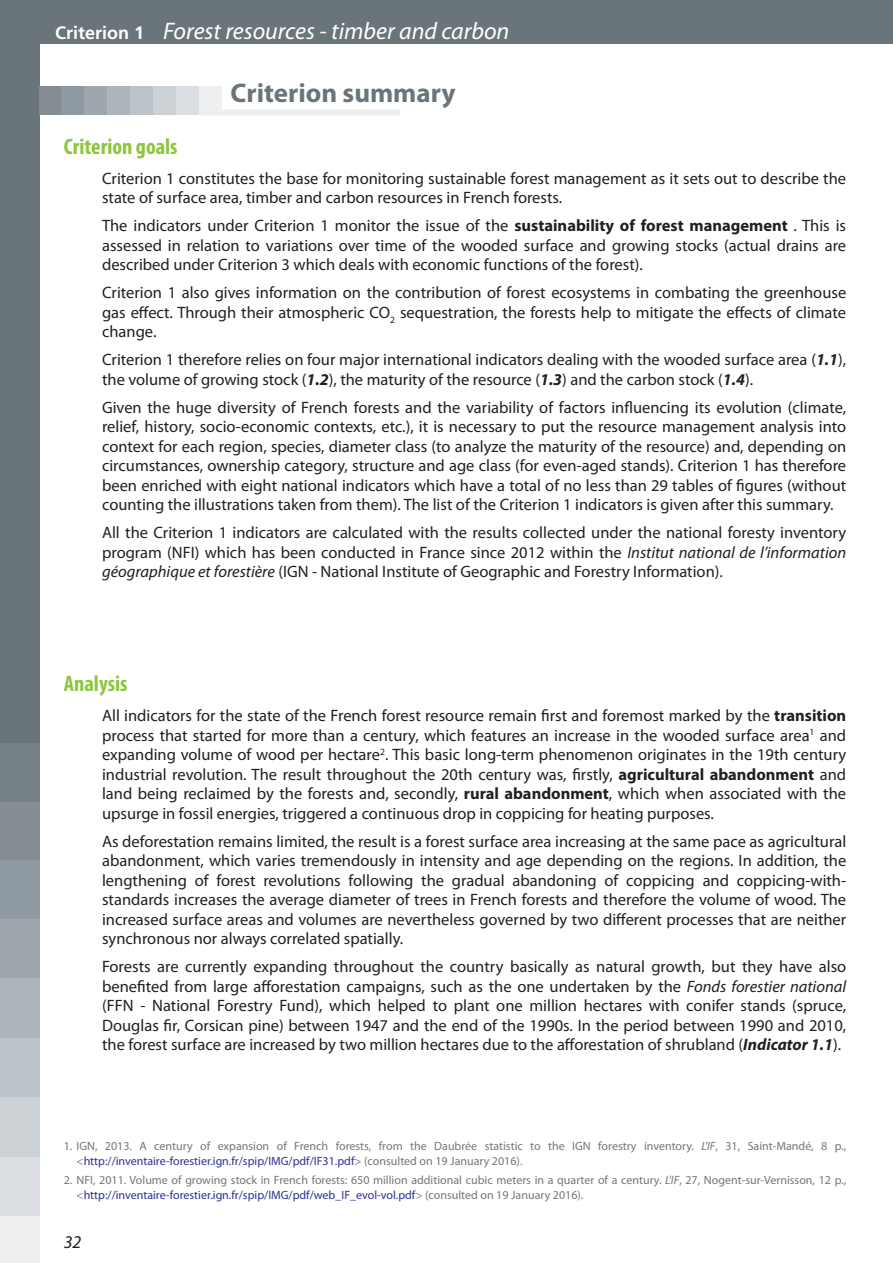
<style>
.page{position:relative;width:893px;height:1263px;background:#fff}
.page>*{position:absolute;margin:0;border:0;box-sizing:border-box;transform-origin:0 0}
.t1{font:700 27px "Myriad Pro";color:#6a747b}
.t2{font:italic 24px "Myriad Pro";color:#fff}
.t3{font:700 condensed 22.5px "Myriad Pro";color:#8bc63e}
.t4{font:italic 18px "Myriad Pro";color:#231f20}
.t5{font:16.5px/19.5px "Myriad Pro";color:#231f20;text-align:justify}
.t6{font:12px/15px "Myriad Pro";color:#757679}
.s1{font-family:"Frutiger";font-weight:700;font-style:normal;font-size:18px}
.s2{font-weight:700}
.s3{font-weight:700;font-style:italic}
.s4{font-style:italic}
.s5{color:#2e3092}
</style>
<div class="page">
<div style="left:1px;top:0;width:892px;height:44px;background:#6a747b"></div>
<div style="left:0;top:0;width:39px;height:1263px;background:#6a747b"></div>
<div style="left:0;top:744px;width:39px;height:59px;background:#768087"></div>
<div style="left:0;top:802px;width:39px;height:60px;background:#838d93"></div>
<div style="left:0;top:860px;width:39px;height:60px;background:#8f99a1"></div>
<div style="left:0;top:919px;width:39px;height:60px;background:#9ea6ae"></div>
<div style="left:0;top:978px;width:39px;height:60px;background:#adb4ba"></div>
<div style="left:0;top:1038px;width:39px;height:59px;background:#bcc3c8"></div>
<div style="left:0;top:1097px;width:39px;height:60px;background:#ccd1d5"></div>
<div style="left:0;top:1157px;width:39px;height:59px;background:#dadee2"></div>
<div style="left:0;top:1216px;width:39px;height:47px;background:#edeff1"></div>
<div style="left:39px;top:87px;width:23px;height:28px;background:#838d93"></div>
<div style="left:61px;top:87px;width:23px;height:28px;background:#8f99a1"></div>
<div style="left:84px;top:87px;width:23px;height:28px;background:#9ea6ae"></div>
<div style="left:107px;top:87px;width:23px;height:28px;background:#adb4ba"></div>
<div style="left:130px;top:87px;width:23px;height:28px;background:#bcc3c8"></div>
<div style="left:153px;top:87px;width:23px;height:28px;background:#ccd1d5"></div>
<div style="left:176px;top:87px;width:23px;height:28px;background:#dadee2"></div>
<div style="left:199px;top:87px;width:23px;height:28px;background:#edeff1"></div>
<div style="left:199px;top:109px;width:201px;height:6px;background:#edeff1"></div>
<h2 class="t2" style="left:55px;top:16px;width:456px"><span class="s1">Criterion 1</span> Forest resources - timber and carbon</h2>
<h3 class="t3" style="left:64px;top:132px;width:115px">Criterion goals</h3>
<h1 class="t1" style="left:230px;top:75px;width:227px">Criterion summary</h1>
<p class="t5" style="left:102px;top:168px;width:746px">Criterion 1 constitutes the base for monitoring sustainable forest management as it sets out to describe the state of surface area, timber and carbon resources in French forests.</p>
<p class="t5" style="left:102px;top:216px;width:746px">The indicators under Criterion 1 monitor the issue of the <span class="s2">sustainability of forest management</span> . This is assessed in relation to variations over time of the wooded surface and growing stocks (actual drains are described under Criterion 3 which deals with economic functions of the forest).</p>
<p class="t5" style="left:102px;top:283px;width:746px">Criterion 1 also gives information on the contribution of forest ecosystems in combating the greenhouse gas effect. Through their atmospheric CO<sub>2</sub> sequestration, the forests help to mitigate the effects of climate change.</p>
<p class="t5" style="left:102px;top:350px;width:746px">Criterion 1 therefore relies on four major international indicators dealing with the wooded surface area (<span class="s3">1.1</span>), the volume of growing stock (<span class="s3">1.2</span>), the maturity of the resource (<span class="s3">1.3</span>) and the carbon stock (<span class="s3">1.4</span>).</p>
<p class="t5" style="left:102px;top:397px;width:746px">Given the huge diversity of French forests and the variability of factors influencing its evolution (climate, relief, history, socio-economic contexts, etc.), it is necessary to put the resource management analysis into context for each region, species, diameter class (to analyze the maturity of the resource) and, depending on circumstances, ownership category, structure and age class (for even-aged stands). Criterion 1 has therefore been enriched with eight national indicators which have a total of no less than 29 tables of figures (without counting the illustrations taken from them). The list of the Criterion 1 indicators is given after this summary.</p>
<p class="t5" style="left:102px;top:523px;width:746px">All the Criterion 1 indicators are calculated with the results collected under the national foresty inventory program (NFI) which has been conducted in France since 2012 within the <span class="s4">Institut national de l’information géographique et forestière</span> (IGN - National Institute of Geographic and Forestry Information).</p>
<h3 class="t3" style="left:64px;top:670px;width:65px">Analysis</h3>
<p class="t5" style="left:102px;top:705px;width:746px">All indicators for the state of the French forest resource remain first and foremost marked by the <span class="s2">transition </span>process that started for more than a century, which features an increase in the wooded surface area<sup>1</sup> and expanding volume of wood per hectare<sup>2</sup>. This basic long-term phenomenon originates in the 19th century industrial revolution. The result throughout the 20th century was, firstly, <span class="s2">agricultural abandonment</span> and land being reclaimed by the forests and, secondly, <span class="s2">rural abandonment</span>, which when associated with the upsurge in fossil energies, triggered a continuous drop in coppicing for heating purposes.</p>
<p class="t5" style="left:102px;top:831px;width:746px">As deforestation remains limited, the result is a forest surface area increasing at the same pace as agricultural abandonment, which varies tremendously in intensity and age depending on the regions. In addition, the lengthening of forest revolutions following the gradual abandoning of coppicing and coppicing-with&shy;standards increases the average diameter of trees in French forests and therefore the volume of wood. The increased surface areas and volumes are nevertheless governed by two different processes that are neither synchronous nor always correlated spatially.</p>
<p class="t5" style="left:102px;top:956px;width:746px">Forests are currently expanding throughout the country basically as natural growth, but they have also benefited from large afforestation campaigns, such as the one undertaken by the <span class="s4">Fonds forestier national </span>(FFN - National Forestry Fund), which helped to plant one million hectares with conifer stands (spruce, Douglas fir, Corsican pine) between 1947 and the end of the 1990s. In the period between 1990 and 2010, the forest surface are increased by two million hectares due to the afforestation of shrubland (<span class="s3">Indicator 1.1</span>).</p>
<p class="t6" style="left:77px;top:1138px;width:771px;text-indent:-13px">1. IGN, 2013. A century of expansion of French forests, from the Daubrée statistic to the IGN forestry inventory. <span class="s4">L'IF</span>, 31, Saint-Mandé, 8 p., &lt;<span class="s5">http://inventaire-forestier.ign.fr/spip/IMG/pdf/IF31.pdf</span>&gt; (consulted on 19 January 2016).</p>
<p class="t6" style="left:77px;top:1172px;width:771px;text-indent:-13px">2. NFI, 2011. Volume of growing stock in French forests: 650 million additional cubic meters in a quarter of a century. <span class="s4">L'IF</span>, 27, Nogent-sur-Vernisson, 12 p., &lt;<span class="s5">http://inventaire-forestier.ign.fr/spip/IMG/pdf/web_IF_evol-vol.pdf</span>&gt; (consulted on 19 January 2016).</p>
<p class="t4" style="left:64px;top:1231px;width:19px">32</p>
</div>
